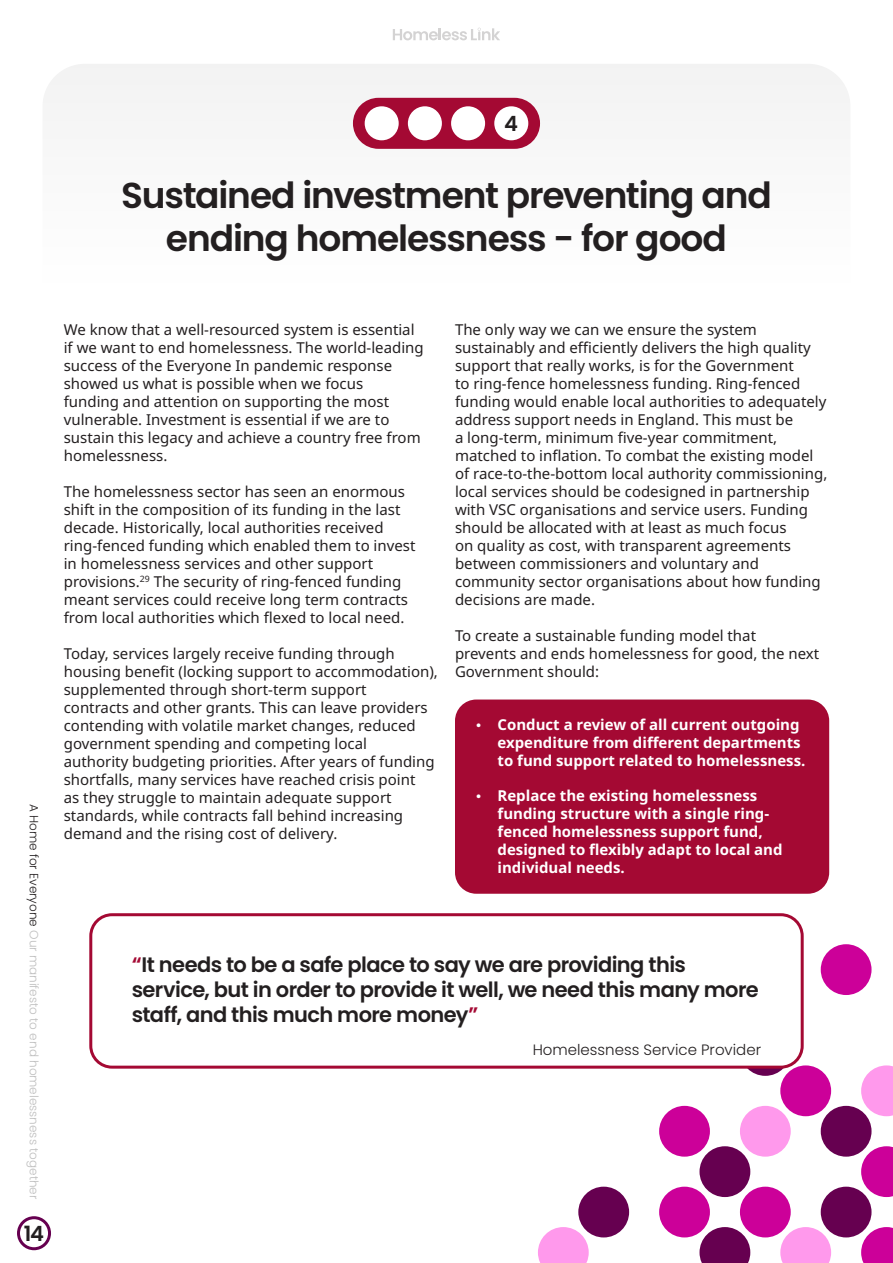
<style>
.page{position:relative;width:893px;height:1263px;background:#fff}
.page>*{position:absolute;margin:0;border:0;box-sizing:border-box;transform-origin:0 0}
.t1{font:600 36px/43.2px "Poppins";letter-spacing:-.03em;color:#231f20;text-align:center}
.t2{font:600 21px/25.2px "Poppins";letter-spacing:-.03em;color:#231f20}
.t3{font:15px/18px "Noto Sans";color:#231f20}
.t4{font:700 15px/18px "Noto Sans";color:#fff}
.t5{font:300 15px "Poppins";color:#231f20}
.t6{font:300 12px "Poppins";color:#bfbfbf}
.s1{color:#231f20}
.s2{font-family:"Myriad Pro";font-weight:400;font-size:18px}
.s3{color:#a40933}
</style>
<div class="page">
<div style="left:455px;top:699px;width:374px;height:195px;background:#a40933;border-radius:21px"></div>
<svg style="left:861px;top:1227px;width:32px;height:36px"></svg>
<svg style="left:861px;top:1146px;width:32px;height:51px;background:#d429a9"></svg>
<div style="left:821px;top:1187px;width:50px;height:50px;background:#660050;border-radius:50%"></div>
<svg style="left:780px;top:1227px;width:51px;height:36px;background:#fda6ed"></svg>
<svg style="left:861px;top:1065px;width:32px;height:51px;background:#fea9ee"></svg>
<div style="left:821px;top:1106px;width:50px;height:51px;background:#660050;border-radius:50%"></div>
<div style="left:740px;top:1187px;width:51px;height:50px;background:#c09;border-radius:50%"></div>
<svg style="left:699px;top:1227px;width:51px;height:36px;background:#7d266a"></svg>
<div style="left:821px;top:1025px;width:50px;height:51px;background:#fff;border-radius:50%"></div>
<div style="left:780px;top:1065px;width:51px;height:51px;background:#c09;border-radius:50%"></div>
<div style="left:740px;top:1106px;width:51px;height:51px;background:#ff99ec;border-radius:50%"></div>
<div style="left:699px;top:1146px;width:51px;height:51px;background:#660050;border-radius:50%"></div>
<div style="left:659px;top:1187px;width:51px;height:50px;background:#c09;border-radius:50%"></div>
<svg style="left:619px;top:1227px;width:50px;height:6px"></svg>
<div style="left:821px;top:944px;width:50px;height:51px;background:#c09;border-radius:50%"></div>
<div style="left:740px;top:1025px;width:51px;height:51px;background:#660050;border-radius:50%"></div>
<div style="left:659px;top:1106px;width:51px;height:51px;background:#c09;border-radius:50%"></div>
<div style="left:578px;top:1187px;width:51px;height:50px;background:#660050;border-radius:50%"></div>
<svg style="left:538px;top:1227px;width:51px;height:36px;background:#fda7ed"></svg>
<div style="left:43px;top:64px;width:807px;height:85px;background:#f4f4f4"></div>
<div style="left:91px;top:915px;width:711px;height:152px;background:#fff;border-radius:21px"></div>
<div style="left:89px;top:913px;width:715px;height:156px;border:3px solid #a40933;border-radius:21px"></div>
<div style="left:353px;top:98px;width:187px;height:51px;background:#a40933;border-radius:26px"></div>
<div style="left:366px;top:108px;width:31px;height:31px;background:#fff;border-radius:50%"></div>
<div style="left:365px;top:106px;width:34px;height:34px;border:3px solid #fff;border-radius:50%"></div>
<div style="left:409px;top:108px;width:31px;height:31px;background:#fff;border-radius:50%"></div>
<div style="left:408px;top:106px;width:34px;height:34px;border:3px solid #fff;border-radius:50%"></div>
<div style="left:453px;top:108px;width:31px;height:31px;background:#fff;border-radius:50%"></div>
<div style="left:451px;top:106px;width:34px;height:34px;border:3px solid #fff;border-radius:50%"></div>
<div style="left:496px;top:108px;width:31px;height:31px;background:#fff;border-radius:50%"></div>
<div style="left:494px;top:106px;width:34px;height:34px;border:3px solid #fff;border-radius:50%"></div>
<div style="left:17px;top:1216px;width:34px;height:34px;border:3px solid #660050;border-radius:50%"></div>
<svg style="left:393px;top:28px;width:107px;height:12px"></svg>
<h2 class="t2" style="left:504px;top:111px;width:15px">4</h2>
<h1 class="t1" style="left:121px;top:174px;width:652px">Sustained investment preventing and ending homelessness - for good</h1>
<p class="t6" style="left:41px;top:804px;width:397px;rotate:90deg"><span class="s1">A Home for Everyone</span> Our manifesto to end homelessness together</p>
<h2 class="t2" style="left:24px;top:1221px;width:22px">14</h2>
<p class="t3" style="left:64px;top:321px;width:361px">We know that a well-resourced system is essential if we want to end homelessness. The world-leading success of the Everyone In pandemic response showed us what is possible when we focus<br>funding and attention on supporting the most vulnerable. Investment is essential if we are to sustain this legacy and achieve a country free from homelessness.</p>
<p class="t3" style="left:64px;top:483px;width:353px">The homelessness sector has seen an enormous shift in the composition of its funding in the last decade. Historically, local authorities received ring-fenced funding which enabled them to invest in homelessness services and other support provisions.<sup>29</sup> The security of ring-fenced funding meant services could receive long term contracts from local authorities which flexed to local need.</p>
<p class="t3" style="left:64px;top:645px;width:376px">Today, services largely receive funding through housing benefit (locking support to accommodation), supplemented through short-term support<br>contracts and other grants. This can leave providers contending with volatile market changes, reduced government spending and competing local<br>authority budgeting priorities. After years of funding shortfalls, many services have reached crisis point<br>as they struggle to maintain adequate support standards, while contracts fall behind increasing demand and the rising cost of delivery.</p>
<p class="t3" style="left:455px;top:321px;width:374px">The only way we can we ensure the system sustainably and efficiently delivers the high quality support that really works, is for the Government<br>to ring-fence homelessness funding. Ring-fenced funding would enable local authorities to adequately address support needs in England. This must be<br>a long-term, minimum five-year commitment, matched to inflation. To combat the existing model of race-to-the-bottom local authority commissioning, local services should be codesigned in partnership with VSC organisations and service users. Funding should be allocated with at least as much focus<br>on quality as cost, with transparent agreements between commissioners and voluntary and community sector organisations about how funding decisions are made.</p>
<p class="t3" style="left:455px;top:627px;width:366px">To create a sustainable funding model that prevents and ends homelessness for good, the next<br>Government should:</p>
<p class="t4" style="left:497px;top:716px;width:309px;text-indent:-21px"><span class="s2">•</span> Conduct a review of all current outgoing expenditure from different departments to fund support related to homelessness.</p>
<p class="t4" style="left:497px;top:787px;width:287px;text-indent:-21px"><span class="s2">•</span> Replace the existing homelessness funding structure with a single ring&shy;fenced homelessness support fund, designed to flexibly adapt to local and individual needs.</p>
<h2 class="t2" style="left:132px;top:952px;width:628px"><span class="s3">“</span>It needs to be a safe place to say we are providing this service, but in order to provide it well, we need this many more staff, and this much more money<span class="s3">”</span></h2>
<p class="t5" style="left:533px;top:1041px;width:230px">Homelessness Service Provider</p>
</div>
